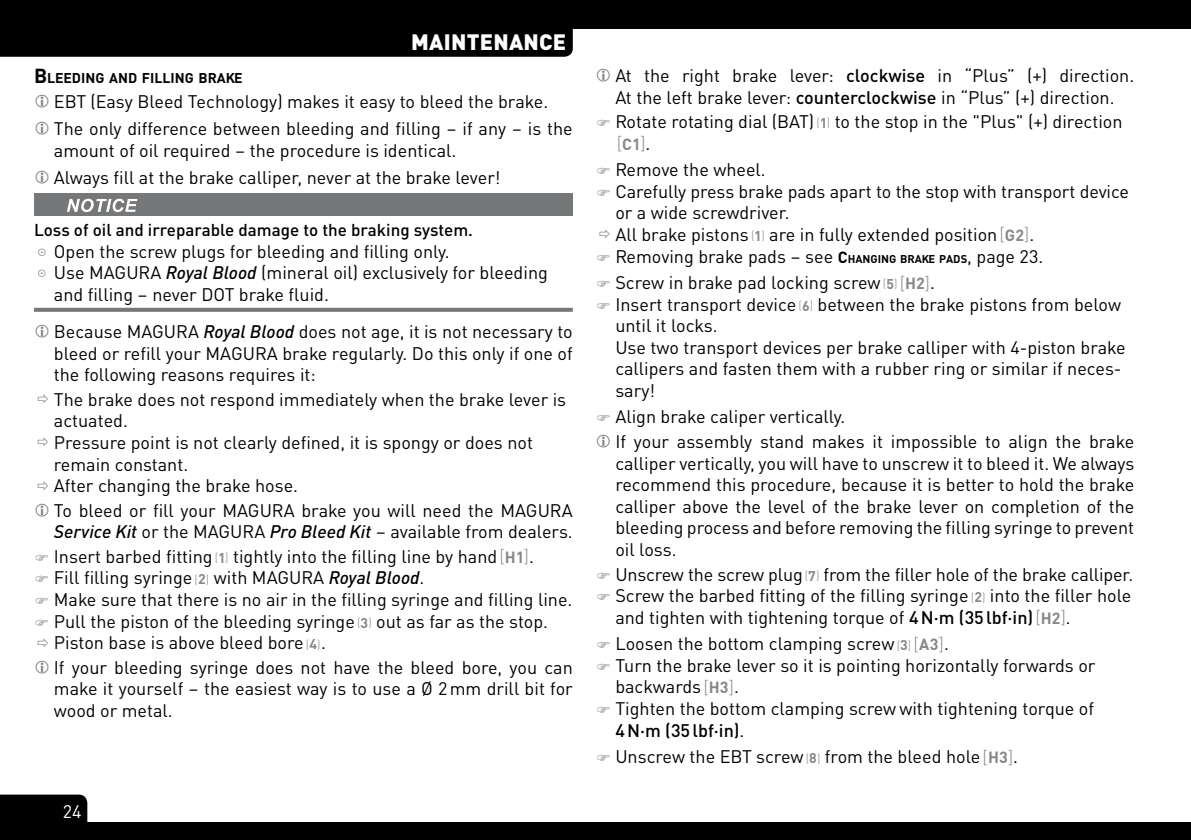
<style>
.page{position:relative;width:1191px;height:840px;background:#fff}
.page>*{position:absolute;margin:0;border:0;box-sizing:border-box;transform-origin:0 0}
.t1{font:900 22px "DINOT";letter-spacing:.01em;color:#fff}
.t2{font:18px/21.6px "DINOT";color:#000}
.t3{font:18px "DINOT";color:#fff}
.t4{font:500 17px "DINOT";color:#000}
.t5{font:700 14px "DINOT";color:#000}
.s1{font-size:20px}
.s2{font-weight:500;font-style:italic}
.s3{font-weight:300;font-size:12px;color:#87888a}
.s4{font-weight:700;font-size:14px;color:#87888a}
.s5{font-weight:300;color:#87888a}
.s6{font-weight:700;font-size:16px;color:#87888a}
.s7{font-weight:500}
.s8{font-weight:700;font-size:16px}
.s9{font-weight:700;font-size:11.2px}
</style>
<div class="page">
<div style="left:0;top:0;width:1191px;height:28px;background:#000"></div>
<div style="left:0;top:28px;width:573px;height:29px;background:#000"></div>
<div style="left:0;top:794px;width:87px;height:28px;background:#000"></div>
<div style="left:0;top:822px;width:1191px;height:17px;background:#000"></div>
<svg style="left:34px;top:307px;width:539px;height:4px;background:#919294"></svg>
<div style="left:34px;top:193px;width:539px;height:23px;background:#767779"></div>
<svg style="left:67px;top:199px;width:70px;height:13px"></svg>
<p class="t1" style="left:411px;top:25px;width:156px">MAINTENANCE</p>
<p class="t5" style="left:34px;top:67px;width:210px"><span class="s1">B</span>LEEDING AND FILLING BRAKE</p>
<p class="t2" style="left:54px;top:86px;width:520px;line-height:27.2px">EBT (Easy Bleed Technology) makes it easy to bleed the brake.<br>The only difference between bleeding and filling – if any – is the</p>
<p class="t2" style="left:54px;top:135px;width:448px;line-height:27.2px">amount of oil required – the procedure is identical.<br>Always fill at the brake calliper, never at the brake lever!</p>
<p class="t4" style="left:34px;top:217px;width:440px">Loss of oil and irreparable damage to the braking system.</p>
<p class="t2" style="left:54px;top:239px;width:495px">Open the screw plugs for bleeding and filling only.<br>Use MAGURA <span class="s2">Royal Blood</span> (mineral oil) exclusively for bleeding and filling – never DOT brake fluid.</p>
<p class="t2" style="left:54px;top:319px;width:520px;text-align:justify">Because MAGURA <span class="s2">Royal Blood</span> does not age, it is not necessary to bleed or refill your MAGURA brake regularly. Do this only if one of the following reasons requires it:</p>
<p class="t2" style="left:54px;top:387px;width:514px">The brake does not respond immediately when the brake lever is actuated.<br>Pressure point is not clearly defined, it is spongy or does not remain constant.<br>After changing the brake hose.</p>
<p class="t2" style="left:54px;top:498px;width:520px">To bleed or fill your MAGURA brake you will need the MAGURA<br><span class="s2">Service Kit</span> or the MAGURA <span class="s2">Pro Bleed Kit</span> – available from dealers.</p>
<p class="t2" style="left:54px;top:544px;width:520px">Insert barbed fitting <span class="s3">(</span><span class="s4">1</span><span class="s3">)</span> tightly into the filling line by hand<span class="s5">[</span><span class="s6">H1</span><span class="s5">]</span>.<br>Fill filling syringe <span class="s3">(</span><span class="s4">2</span><span class="s3">)</span> with MAGURA <span class="s2">Royal Blood</span>.<br>Make sure that there is no air in the filling syringe and filling line.<br>Pull the piston of the bleeding syringe <span class="s3">(</span><span class="s4">3</span><span class="s3">)</span> out as far as the stop.<br>Piston base is above bleed bore <span class="s3">(</span><span class="s4">4</span><span class="s3">)</span>.</p>
<p class="t2" style="left:54px;top:654px;width:520px;text-align:justify">If your bleeding syringe does not have the bleed bore, you can make it yourself – the easiest way is to use a Ø 2mm drill bit for wood or metal.</p>
<p class="t3" style="left:63px;top:796px;width:20px">24</p>
<p class="t2" style="left:615px;top:63px;width:520px">At the right brake lever: <span class="s7">clockwise</span> in “Plus” (+) direction.<br>At the left brake lever: <span class="s7">counterclockwise</span> in “Plus” (+) direction.</p>
<p class="t2" style="left:615px;top:109px;width:509px;line-height:22.2px">Rotate rotating dial (BAT) <span class="s3">(</span><span class="s4">1</span><span class="s3">)</span> to the stop in the "Plus" (+) direction <span class="s5">[</span><span class="s6">C1</span><span class="s5">]</span>.</p>
<p class="t2" style="left:615px;top:157px;width:515px">Remove the wheel.<br>Carefully press brake pads apart to the stop with transport device or a wide screwdriver.<br>All brake pistons <span class="s3">(</span><span class="s4">1</span><span class="s3">)</span> are in fully extended position<span class="s5">[</span><span class="s6">G2</span><span class="s5">]</span>.<br>Removing brake pads – see <span class="s8">C</span><span class="s9">HANGING BRAKE PADS</span>, page 23.</p>
<p class="t2" style="left:615px;top:270px;width:512px">Screw in brake pad locking screw <span class="s3">(</span><span class="s4">5</span><span class="s3">)</span> <span class="s5">[</span><span class="s6">H2</span><span class="s5">]</span>.<br>Insert transport device <span class="s3">(</span><span class="s4">6</span><span class="s3">)</span> between the brake pistons from below until it locks.<br>Use two transport devices per brake calliper with 4-piston brake callipers and fasten them with a rubber ring or similar if neces&shy;sary!</p>
<p class="t2" style="left:615px;top:403px;width:520px;line-height:24.4px">Align brake caliper vertically.<br>If your assembly stand makes it impossible to align the brake</p>
<p class="t2" style="left:615px;top:451px;width:520px;text-align:justify">calliper vertically, you will have to unscrew it to bleed it. We always recommend this procedure, because it is better to hold the brake calliper above the level of the brake lever on completion of the bleeding process and before removing the filling syringe to prevent oil loss.</p>
<p class="t2" style="left:615px;top:561px;width:519px;text-align:justify">Unscrew the screw plug <span class="s3">(</span><span class="s4">7</span><span class="s3">)</span> from the filler hole of the brake calliper.<br>Screw the barbed fitting of the filling syringe <span class="s3">(</span><span class="s4">2</span><span class="s3">)</span> into the filler hole and tighten with tightening torque of <span class="s7">4N·m (35lbf·in)</span><span class="s5">[</span><span class="s6">H2</span><span class="s5">]</span>.</p>
<p class="t2" style="left:615px;top:631px;width:481px">Loosen the bottom clamping screw <span class="s3">(</span><span class="s4">3</span><span class="s3">)</span> <span class="s5">[</span><span class="s6">A3</span><span class="s5">]</span>.<br>Turn the brake lever so it is pointing horizontally forwards or backwards <span class="s5">[</span><span class="s6">H3</span><span class="s5">]</span>.<br>Tighten the bottom clamping screw with tightening torque of <span class="s7">4N·m (35lbf·in)</span>.</p>
<p class="t2" style="left:615px;top:744px;width:404px">Unscrew the EBT screw <span class="s3">(</span><span class="s4">8</span><span class="s3">)</span> from the bleed hole<span class="s5">[</span><span class="s6">H3</span><span class="s5">]</span>.</p>
</div>
